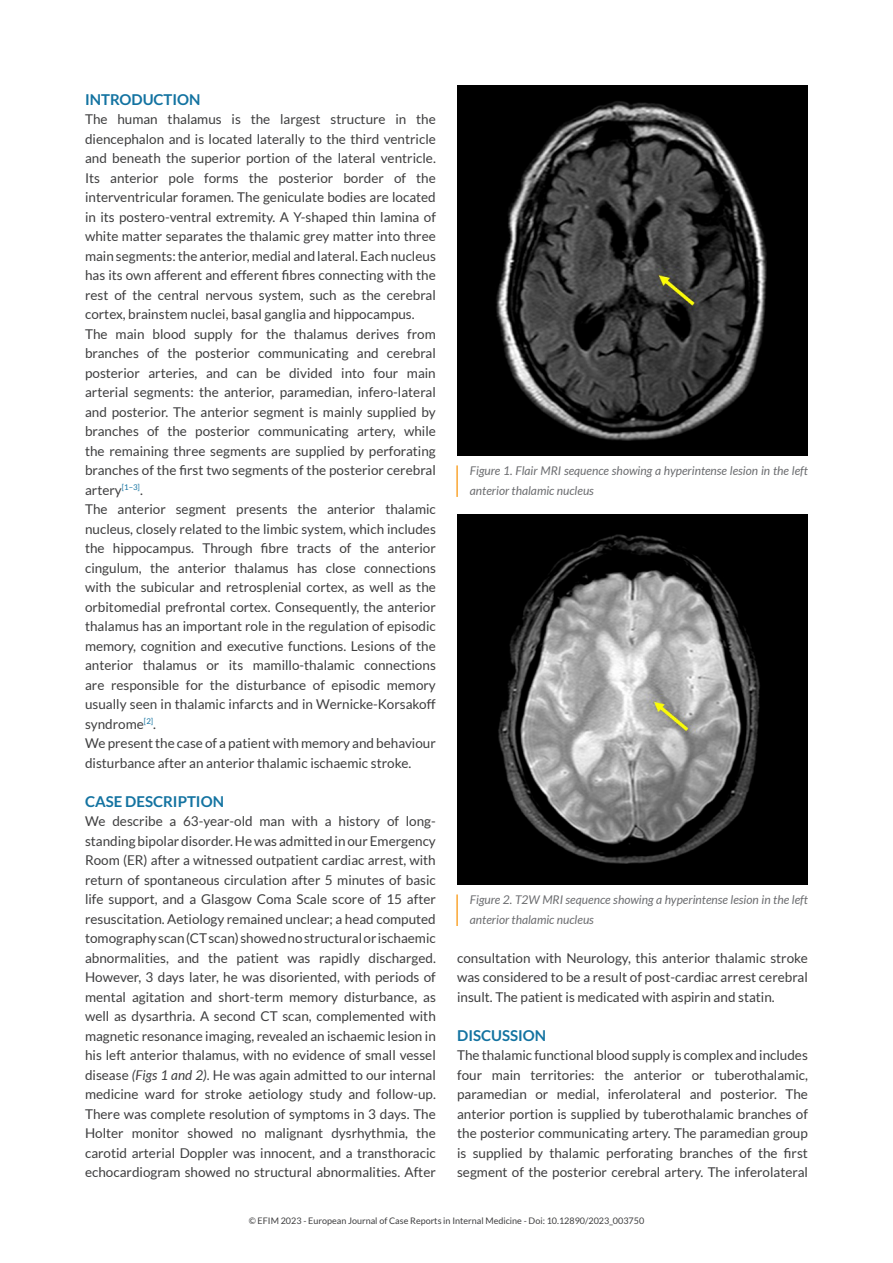
<style>
.page{position:relative;width:893px;height:1263px;background:#fff}
.page>*{position:absolute;margin:0;border:0;box-sizing:border-box;transform-origin:0 0}
.titoletti{font:700 15px "Lato";color:#1373a1}
.testo_normale{font:13.5px/19.5px "Lato";color:#3e3e3f;text-align:justify}
.dida{font:italic 12px/19.5px "Lato";color:#6c6d70}
.t1{font:9px "Lato";color:#3e3e3f}
.s1{font-style:italic}
</style>
<div class="page">
<hr style="left:456px;top:465px;width:2px;height:32px;background:#faa633">
<hr style="left:456px;top:894px;width:2px;height:32px;background:#faa633">
<img style="left:457px;top:85px;width:351px;height:371px">
<img style="left:457px;top:514px;width:351px;height:371px">
<p class="titoletti" style="left:85px;top:90px;width:117px">INTRODUCTION</p>
<p class="testo_normale" style="left:85px;top:109px;width:352px">The human thalamus is the largest structure in the diencephalon and is located laterally to the third ventricle and beneath the superior portion of the lateral ventricle.<br>Its anterior pole forms the posterior border of the interventricular foramen. The geniculate bodies are located in its postero-ventral extremity. A Y-shaped thin lamina of white matter separates the thalamic grey matter into three main segments: the anterior, medial and lateral. Each nucleus has its own afferent and efferent fibres connecting with the rest of the central nervous system, such as the cerebral cortex, brainstem nuclei, basal ganglia and hippocampus.</p>
<p class="testo_normale" style="left:85px;top:324px;width:352px">The main blood supply for the thalamus derives from branches of the posterior communicating and cerebral posterior arteries, and can be divided into four main arterial segments: the anterior, paramedian, infero-lateral and posterior. The anterior segment is mainly supplied by branches of the posterior communicating artery, while the remaining three segments are supplied by perforating branches of the first two segments of the posterior cerebral artery<sup>[1–3]</sup>.</p>
<p class="testo_normale" style="left:85px;top:499px;width:352px">The anterior segment presents the anterior thalamic nucleus, closely related to the limbic system, which includes the hippocampus. Through fibre tracts of the anterior cingulum, the anterior thalamus has close connections with the subicular and retrosplenial cortex, as well as the orbitomedial prefrontal cortex. Consequently, the anterior thalamus has an important role in the regulation of episodic memory, cognition and executive functions. Lesions of the anterior thalamus or its mamillo-thalamic connections are responsible for the disturbance of episodic memory usually seen in thalamic infarcts and in Wernicke-Korsakoff syndrome<sup>[2]</sup>.</p>
<p class="testo_normale" style="left:85px;top:733px;width:352px">We present the case of a patient with memory and behaviour disturbance after an anterior thalamic ischaemic stroke.</p>
<p class="titoletti" style="left:85px;top:792px;width:140px">CASE DESCRIPTION</p>
<p class="testo_normale" style="left:85px;top:811px;width:352px">We describe a 63-year-old man with a history of long&shy;standing bipolar disorder. He was admitted in our Emergency Room (ER) after a witnessed outpatient cardiac arrest, with return of spontaneous circulation after 5 minutes of basic life support, and a Glasgow Coma Scale score of 15 after resuscitation. Aetiology remained unclear; a head computed tomography scan (CT scan) showed no structural or ischaemic abnormalities, and the patient was rapidly discharged.<br>However, 3 days later, he was disoriented, with periods of mental agitation and short-term memory disturbance, as well as dysarthria. A second CT scan, complemented with magnetic resonance imaging, revealed an ischaemic lesion in his left anterior thalamus, with no evidence of small vessel disease <span class="s1">(Figs 1 and 2)</span>. He was again admitted to our internal medicine ward for stroke aetiology study and follow-up.<br>There was complete resolution of symptoms in 3 days. The Holter monitor showed no malignant dysrhythmia, the carotid arterial Doppler was innocent, and a transthoracic echocardiogram showed no structural abnormalities. After</p>
<p class="dida" style="left:470px;top:461px;width:340px">Figure 1. Flair MRI sequence showing a hyperintense lesion in the left anterior thalamic nucleus</p>
<p class="dida" style="left:470px;top:890px;width:340px">Figure 2. T2W MRI sequence showing a hyperintense lesion in the left anterior thalamic nucleus</p>
<p class="testo_normale" style="left:457px;top:948px;width:352px">consultation with Neurology, this anterior thalamic stroke was considered to be a result of post-cardiac arrest cerebral insult. The patient is medicated with aspirin and statin.</p>
<p class="titoletti" style="left:457px;top:1026px;width:91px">DISCUSSION</p>
<p class="testo_normale" style="left:457px;top:1045px;width:352px">The thalamic functional blood supply is complex and includes four main territories: the anterior or tuberothalamic, paramedian or medial, inferolateral and posterior. The anterior portion is supplied by tuberothalamic branches of the posterior communicating artery. The paramedian group is supplied by thalamic perforating branches of the first segment of the posterior cerebral artery. The inferolateral</p>
<p class="t1" style="left:249px;top:1215px;width:397px">© EFIM 2023 - European Journal of Case Reports in Internal Medicine - Doi: 10.12890/2023_003750</p>
</div>
